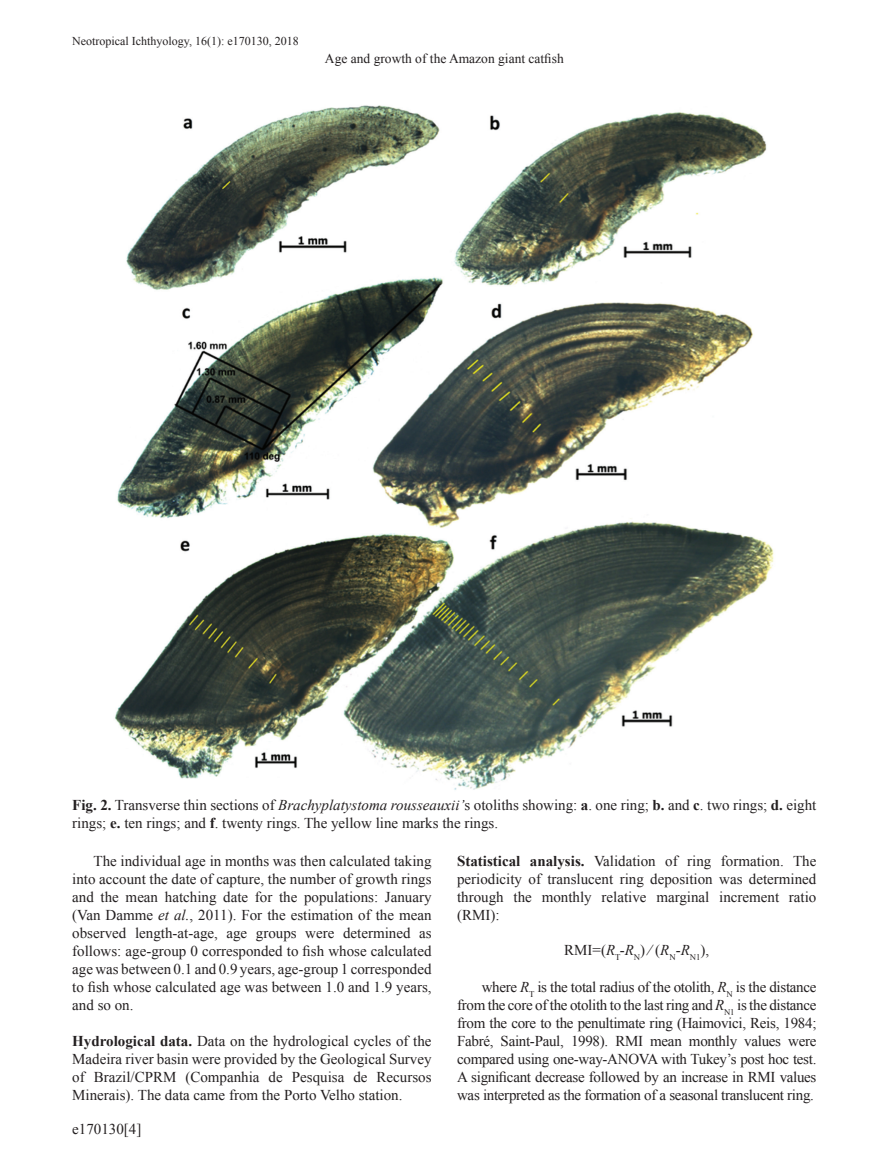
<style>
.page{position:relative;width:893px;height:1170px;background:#fff}
.page>*{position:absolute;margin:0;border:0;box-sizing:border-box;transform-origin:0 0}
.t1{font:15px/18px "Times New Roman";color:#231f20;text-align:justify}
.t2{font:13.5px "Times New Roman";color:#231f20}
.t3{font:12px "Times New Roman";color:#231f20}
.s1{font-weight:700}
.s2{font-style:italic}
</style>
<div class="page">
<img style="left:115px;top:105px;width:659px;height:685px">
<p class="t3" style="left:72px;top:33px;width:228px">Neotropical Ichthyology, 16(1): e170130, 2018</p>
<p class="t2" style="left:325px;top:49px;width:240px">Age and growth of the Amazon giant catfish</p>
<p class="t1" style="left:72px;top:795px;width:746px"><span class="s1">Fig. 2.</span> Transverse thin sections of <span class="s2">Brachyplatystoma rousseauxii’</span>s otoliths showing: <span class="s1">a</span>. one ring; <span class="s1">b.</span> and <span class="s1">c</span>. two rings; <span class="s1">d.</span> eight rings; <span class="s1">e.</span> ten rings; and <span class="s1">f</span>. twenty rings. The yellow line marks the rings.</p>
<p class="t1" style="left:72px;top:851px;width:361px;text-indent:21px">The individual age in months was then calculated taking into account the date of capture, the number of growth rings and the mean hatching date for the populations: January (Van Damme <span class="s2">et al.</span>, 2011). For the estimation of the mean observed length-at-age, age groups were determined as follows: age-group 0 corresponded to fish whose calculated age was between 0.1 and 0.9 years, age-group 1 corresponded to fish whose calculated age was between 1.0 and 1.9 years, and so on.</p>
<p class="t1" style="left:72px;top:1031px;width:361px"><span class="s1">Hydrological data.</span> Data on the hydrological cycles of the Madeira river basin were provided by the Geological Survey of Brazil/CPRM (Companhia de Pesquisa de Recursos Minerais). The data came from the Porto Velho station.</p>
<p class="t1" style="left:72px;top:1119px;width:71px">e170130[4]</p>
<p class="t1" style="left:457px;top:851px;width:361px"><span class="s1">Statistical analysis.</span> Validation of ring formation. The periodicity of translucent ring deposition was determined through the monthly relative marginal increment ratio (RMI):</p>
<p class="t1" style="left:564px;top:941px;width:147px">RMI=(<span class="s2">R</span><sub>T</sub>-<span class="s2">R</span><sub>N</sub>) ⁄ (<span class="s2">R</span><sub>N</sub>-<span class="s2">R</span><sub>N1</sub>),</p>
<p class="t1" style="left:457px;top:977px;width:361px;text-indent:25px">where <span class="s2">R</span><sub>T</sub> is the total radius of the otolith, <span class="s2">R</span><sub>N</sub> is the distance from the core of the otolith to the last ring and <span class="s2">R</span><sub>N1</sub> is the distance from the core to the penultimate ring (Haimovici, Reis, 1984; Fabré, Saint-Paul, 1998). RMI mean monthly values were compared using one-way-ANOVA with Tukey’s post hoc test.<br>A significant decrease followed by an increase in RMI values was interpreted as the formation of a seasonal translucent ring.</p>
</div>
